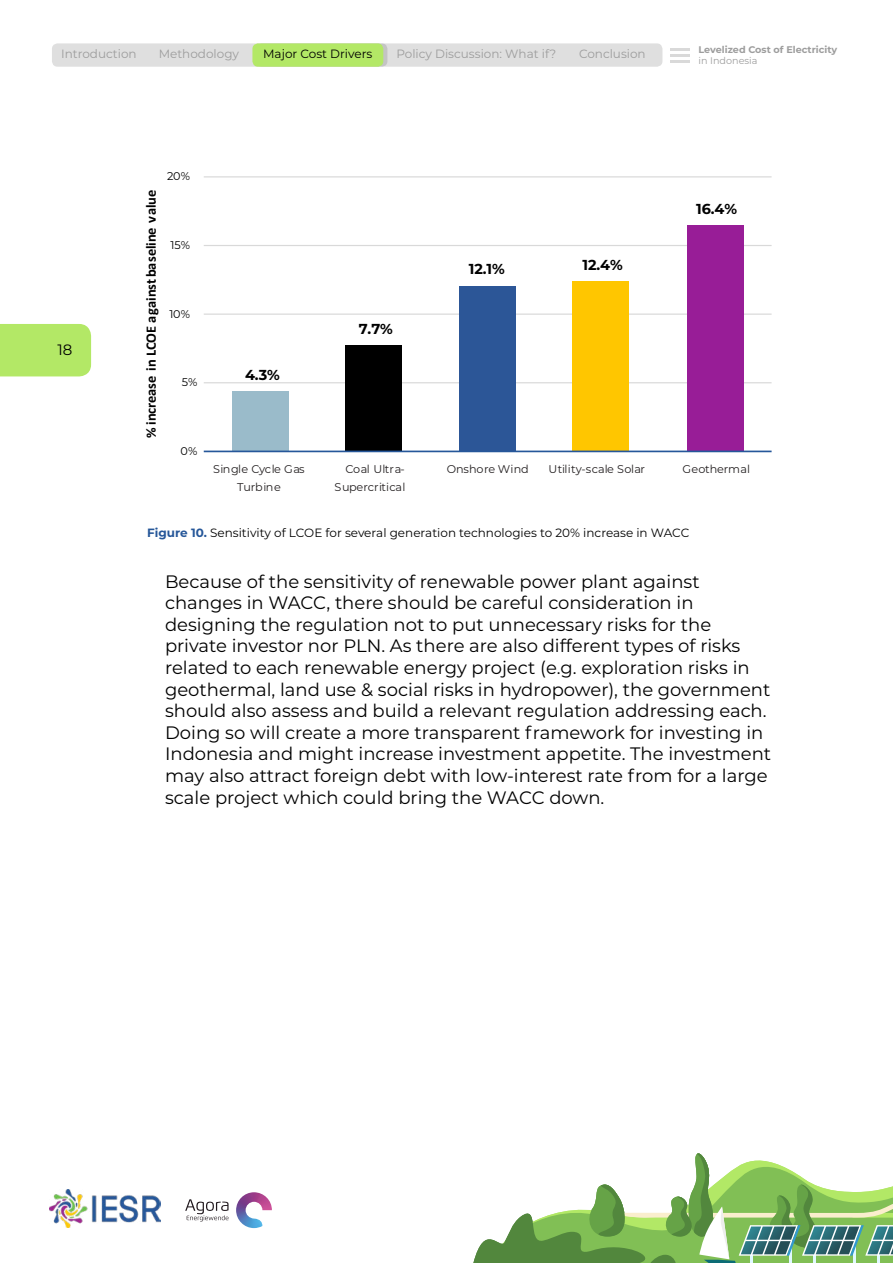
<style>
.page{position:relative;width:893px;height:1263px;background:#fff}
.page>*{position:absolute;margin:0;border:0;box-sizing:border-box;transform-origin:0 0}
.t1{font:18px/21.6px "Montserrat";color:#000}
.t2{font:15px "Montserrat";color:#000}
.t3{font:700 14.4px "Calibri";letter-spacing:.005em;color:#000}
.t4{font:700 14.4px "Montserrat";color:#000}
.t5{font:12px "Montserrat";color:#000}
.t6{font:12px "Montserrat";color:#9d9d9d}
.t7{font:11.25px/17.7px "Montserrat";color:#231f20;text-align:center}
.t8{font:11.25px "Montserrat";color:#000}
.t9{font:700 9.6px "Montserrat";color:#9d9d9d}
.t10{font:9.6px "Montserrat";color:#9d9d9d}
.s1{font-weight:700;color:#265799}
</style>
<div class="page">
<svg style="left:473px;top:1153px;width:420px;height:110px"></svg>
<div style="left:0;top:324px;width:91px;height:52px;background:#b3e866"></div>
<img style="left:236px;top:1192px;width:36px;height:36px">
<svg style="left:185px;top:1199px;width:44px;height:22px"></svg>
<img style="left:50px;top:1189px;width:111px;height:38px">
<div style="left:52px;top:43px;width:610px;height:24px;background:#dfdfdf;border-radius:6px"></div>
<svg style="left:257px;top:43px;width:130px;height:24px"></svg>
<div style="left:252px;top:43px;width:131px;height:24px;background:#b3e866;border-radius:6px"></div>
<svg style="left:670px;top:48px;width:19px;height:15px"></svg>
<hr style="left:204px;top:176px;width:568px;height:1px;background:#d9d9d9">
<hr style="left:204px;top:245px;width:568px;height:1px;background:#d9d9d9">
<hr style="left:204px;top:314px;width:568px;height:1px;background:#d9d9d9">
<hr style="left:204px;top:382px;width:568px;height:1px;background:#d9d9d9">
<div style="left:232px;top:392px;width:57px;height:59px;background:#9abbca"></div>
<div style="left:345px;top:345px;width:57px;height:106px;background:#000"></div>
<div style="left:459px;top:286px;width:57px;height:165px;background:#2c5697"></div>
<div style="left:572px;top:281px;width:57px;height:170px;background:#ffc600"></div>
<div style="left:687px;top:226px;width:56px;height:225px;background:#981d97"></div>
<hr style="left:204px;top:451px;width:568px;height:1px;background:#26579a">
<p class="t6" style="left:61px;top:46px;width:77px">Introduction</p>
<p class="t6" style="left:159px;top:46px;width:82px">Methodology</p>
<p class="t5" style="left:263px;top:46px;width:111px">Major Cost Drivers</p>
<p class="t6" style="left:396px;top:46px;width:161px">Policy Discussion: What if?</p>
<p class="t6" style="left:579px;top:46px;width:68px">Conclusion</p>
<p class="t9" style="left:698px;top:42px;width:140px">Levelized Cost of Electricity</p>
<p class="t10" style="left:698px;top:54px;width:61px">in Indonesia</p>
<p class="t2" style="left:57px;top:339px;width:16px">18</p>
<p class="t3" style="left:141px;top:438px;width:250px;rotate:-90deg">% increase in LCOE against baseline value</p>
<p class="t8" style="left:167px;top:169px;width:24px">20%</p>
<p class="t8" style="left:170px;top:237px;width:21px">15%</p>
<p class="t8" style="left:169px;top:306px;width:22px">10%</p>
<p class="t8" style="left:182px;top:374px;width:17px">5%</p>
<p class="t8" style="left:181px;top:443px;width:18px">0%</p>
<p class="t4" style="left:245px;top:365px;width:36px">4.3%</p>
<p class="t4" style="left:359px;top:318px;width:36px">7.7%</p>
<p class="t4" style="left:469px;top:258px;width:38px">12.1%</p>
<p class="t4" style="left:582px;top:254px;width:42px">12.4%</p>
<p class="t4" style="left:696px;top:199px;width:42px">16.4%</p>
<p class="t7" style="left:213px;top:460px;width:93px">Single Cycle Gas<br>Turbine</p>
<p class="t7" style="left:335px;top:460px;width:72px;text-align:right">Coal Ultra-<br>Supercritical</p>
<p class="t7" style="left:447px;top:460px;width:83px">Onshore Wind</p>
<p class="t7" style="left:549px;top:460px;width:98px">Utility-scale Solar</p>
<p class="t7" style="left:682px;top:460px;width:69px">Geothermal</p>
<p class="t5" style="left:147px;top:524px;width:544px"><span class="s1">Figure 10.</span> Sensitivity of LCOE for several generation technologies to 20% increase in WACC</p>
<p class="t1" style="left:165px;top:570px;width:608px">Because of the sensitivity of renewable power plant against changes in WACC, there should be careful consideration in designing the regulation not to put unnecessary risks for the private investor nor PLN. As there are also different types of risks related to each renewable energy project (e.g. exploration risks in geothermal, land use &amp; social risks in hydropower), the government should also assess and build a relevant regulation addressing each.<br>Doing so will create a more transparent framework for investing in Indonesia and might increase investment appetite. The investment may also attract foreign debt with low-interest rate from for a large scale project which could bring the WACC down.</p>
</div>
